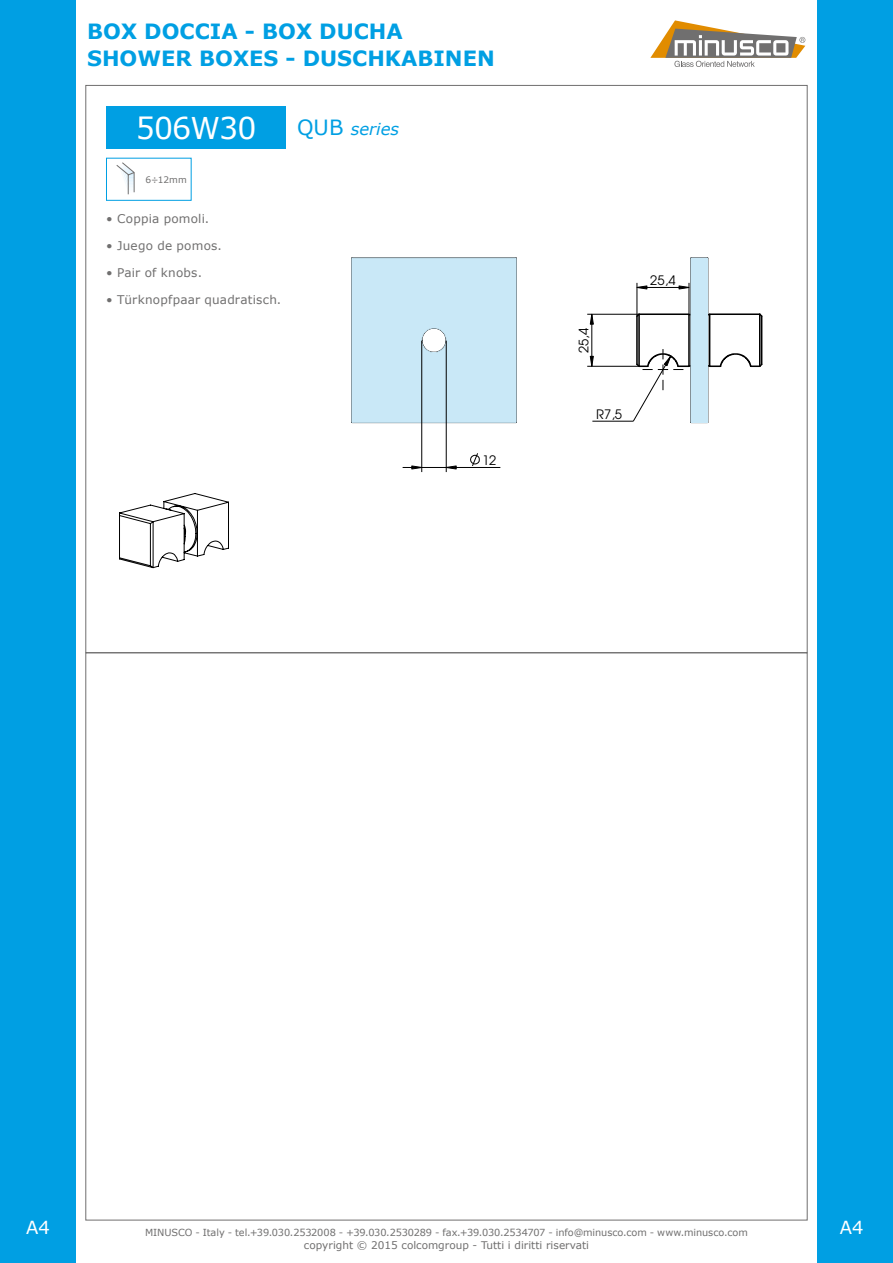
<style>
.page{position:relative;width:893px;height:1263px;background:#fff}
.page>*{position:absolute;margin:0;border:0;box-sizing:border-box;transform-origin:0 0}
.t1{font:30px "Verdana";letter-spacing:-.03em;color:#fff}
.t2{font:700 21px/27px "Verdana";color:#009fe3}
.t3{font:18px "Verdana";color:#fff}
.t4{font:italic 16.5px "Verdana";color:#009fe3}
.t5{font:13.05px "Avant Garde";letter-spacing:.005em;color:#000}
.t6{font:12px "Verdana";letter-spacing:.02em;color:#706f6f}
.t7{font:10.5px "Verdana";color:#706f6f}
.t8{font:9.75px "Verdana";letter-spacing:-.01em;color:#706f6f}
.t9{font:9px "Verdana";color:#706f6f}
.s1{font-style:normal;font-size:21px}
</style>
<div class="page">
<svg style="left:650px;top:20px;width:155px;height:47px"></svg>
<div style="left:817px;top:0;width:76px;height:1263px;background:#009fe3"></div>
<div style="left:0;top:0;width:76px;height:1263px;background:#009fe3"></div>
<div style="left:106px;top:106px;width:180px;height:43px;background:#009fe3"></div>
<svg style="left:116px;top:162px;width:19px;height:33px"></svg>
<hr style="left:709px;top:314px;width:1px;height:52px;background:#000">
<hr style="left:710px;top:313px;width:50px;height:2px;background:#000">
<hr style="left:759px;top:314px;width:1px;height:52px;background:#000">
<hr style="left:761px;top:316px;width:1px;height:48px;background:#000">
<svg style="left:758px;top:313px;width:5px;height:5px"></svg>
<hr style="left:688px;top:314px;width:2px;height:52px;background:#000">
<hr style="left:638px;top:314px;width:2px;height:52px;background:#000">
<hr style="left:639px;top:313px;width:50px;height:2px;background:#000">
<hr style="left:636px;top:316px;width:2px;height:48px;background:#000">
<svg style="left:635px;top:312px;width:6px;height:6px"></svg>
<hr style="left:690px;top:258px;width:2px;height:164px;background:#000">
<svg style="left:691px;top:257px;width:16px;height:1px"></svg>
<div style="left:351px;top:257px;width:166px;height:166px;background:#c9e8f7"></div>
<div style="left:691px;top:258px;width:16px;height:164px;background:#c9e8f7"></div>
<div style="left:691px;top:258px;width:17px;height:165px;border:1px solid #c9e8f7"></div>
<svg style="left:470px;top:453px;width:10px;height:13px"></svg>
<hr style="left:421px;top:341px;width:1px;height:131px;background:#000">
<hr style="left:446px;top:341px;width:1px;height:131px;background:#000">
<hr style="left:446px;top:467px;width:54px;height:1px;background:#000">
<svg style="left:403px;top:466px;width:53px;height:3px"></svg>
<hr style="left:587px;top:366px;width:51px;height:1px;background:#000">
<hr style="left:587px;top:314px;width:51px;height:1px;background:#000">
<hr style="left:592px;top:314px;width:1px;height:52px;background:#000">
<hr style="left:592px;top:421px;width:41px;height:1px;background:#000">
<hr style="left:689px;top:283px;width:1px;height:31px;background:#000">
<hr style="left:637px;top:283px;width:1px;height:33px;background:#000">
<hr style="left:637px;top:287px;width:52px;height:1px;background:#000">
<svg style="left:590px;top:356px;width:4px;height:10px"></svg>
<svg style="left:633px;top:349px;width:130px;height:74px"></svg>
<svg style="left:590px;top:314px;width:4px;height:10px"></svg>
<svg style="left:679px;top:286px;width:10px;height:3px"></svg>
<svg style="left:637px;top:286px;width:10px;height:3px"></svg>
<svg style="left:119px;top:493px;width:110px;height:75px"></svg>
<h2 class="t2" style="left:87px;top:18px;width:409px">BOX DOCCIA - BOX DUCHA<br>SHOWER BOXES - DUSCHKABINEN</h2>
<h1 class="t1" style="left:136px;top:109px;width:122px">506W30</h1>
<p class="t9" style="left:145px;top:174px;width:43px">6÷12mm</p>
<p class="t6" style="left:106px;top:211px;width:105px">• Coppia pomoli.</p>
<p class="t6" style="left:106px;top:238px;width:117px">• Juego de pomos.</p>
<p class="t6" style="left:106px;top:265px;width:97px">• Pair of knobs.</p>
<p class="t6" style="left:106px;top:292px;width:177px">• Türknopfpaar quadratisch.</p>
<h3 class="t4" style="left:297px;top:119px;width:104px"><span class="s1">QUB</span> series</h3>
<h3 class="t5" style="left:482px;top:453px;width:16px">12</h3>
<h3 class="t5" style="left:576px;top:353px;width:27px;rotate:-90deg">25,4</h3>
<h3 class="t5" style="left:596px;top:406px;width:28px">R7,5</h3>
<h3 class="t5" style="left:650px;top:273px;width:27px">25,4</h3>
<h3 class="t3" style="left:26px;top:1216px;width:25px">A4</h3>
<h3 class="t3" style="left:840px;top:1216px;width:25px">A4</h3>
<p class="t8" style="left:145px;top:1226px;width:604px">MINUSCO - Italy - tel.+39.030.2532008 - +39.030.2530289 - fax.+39.030.2534707 - info@minusco.com - www.minusco.com</p>
<p class="t7" style="left:304px;top:1239px;width:287px">copyright © 2015 colcomgroup - Tutti i diritti riservati</p>
</div>
